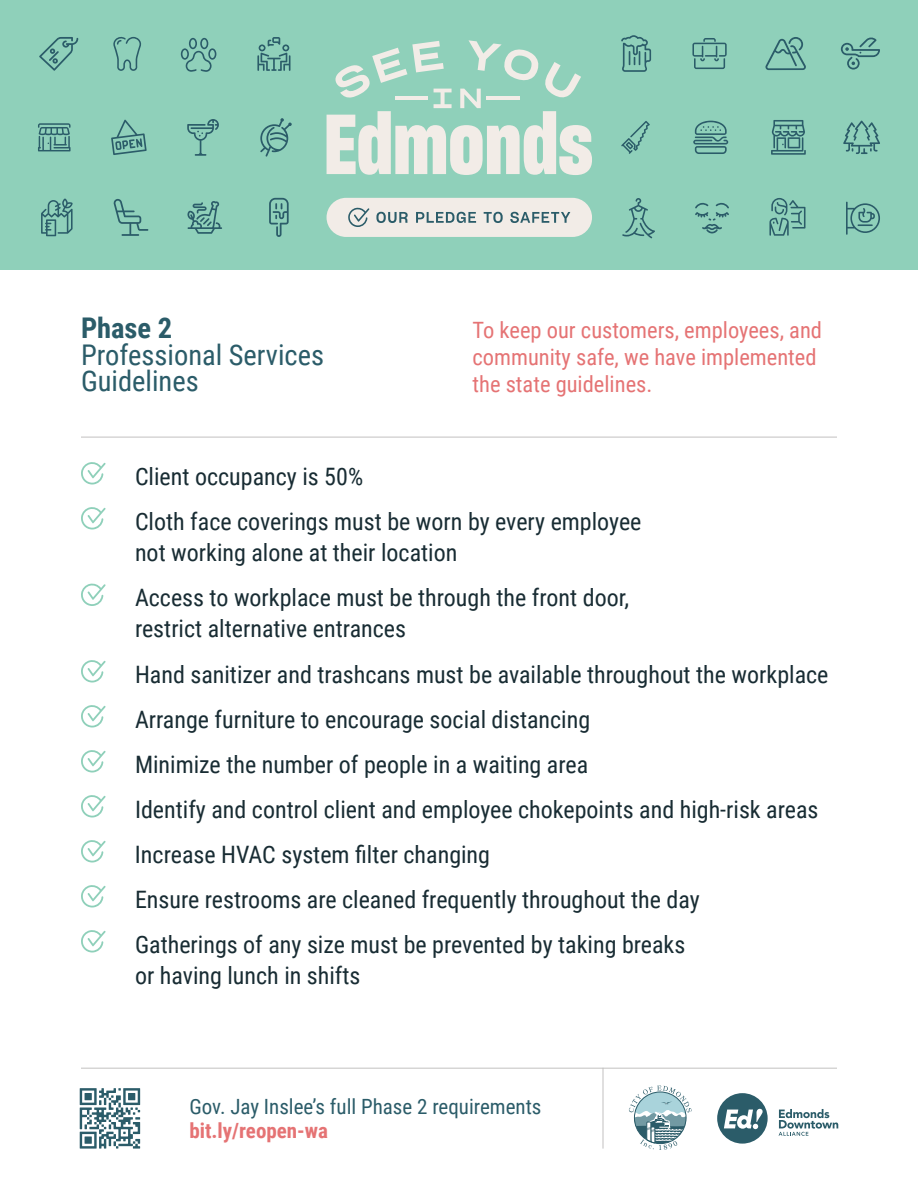
<style>
.page{position:relative;width:918px;height:1188px;background:#fff}
.page>*{position:absolute;margin:0;border:0;box-sizing:border-box;transform-origin:0 0}
.t1{font:28.5px/27px "Roboto Condensed";color:#2b5c69}
.t2{font:700 28.5px "Roboto Condensed";color:#2b5c69}
.t3{font:24px/45px "Roboto Condensed";color:#182c33}
.t4{font:22.5px/27px "Roboto Condensed";color:#e57374}
.t5{font:21px "Roboto Condensed";color:#2b5c69}
.t6{font:700 21px "Roboto Condensed";color:#e57374}
</style>
<div class="page">
<div style="left:0;top:0;width:918px;height:270px;background:#8fd0ba"></div>
<hr style="left:81px;top:437px;width:756px;height:1px;background:#c2c1c0">
<hr style="left:81px;top:1068px;width:756px;height:1px;background:#c2c1c0">
<svg style="left:80px;top:1088px;width:60px;height:61px"></svg>
<hr style="left:603px;top:1068px;width:1px;height:81px;background:#c2c1c0">
<svg style="left:779px;top:1109px;width:59px;height:27px"></svg>
<svg style="left:717px;top:1093px;width:51px;height:51px"></svg>
<svg style="left:693px;top:121px;width:35px;height:33px"></svg>
<svg style="left:771px;top:120px;width:35px;height:35px"></svg>
<svg style="left:843px;top:121px;width:37px;height:33px"></svg>
<svg style="left:621px;top:121px;width:29px;height:33px"></svg>
<svg style="left:622px;top:198px;width:33px;height:40px"></svg>
<svg style="left:695px;top:203px;width:34px;height:30px"></svg>
<svg style="left:846px;top:202px;width:34px;height:33px"></svg>
<svg style="left:769px;top:198px;width:36px;height:38px"></svg>
<svg style="left:765px;top:37px;width:41px;height:33px"></svg>
<svg style="left:621px;top:35px;width:30px;height:37px"></svg>
<svg style="left:692px;top:38px;width:35px;height:31px"></svg>
<svg style="left:841px;top:37px;width:39px;height:33px"></svg>
<svg style="left:111px;top:120px;width:36px;height:35px"></svg>
<svg style="left:187px;top:119px;width:32px;height:37px"></svg>
<svg style="left:260px;top:118px;width:32px;height:39px"></svg>
<svg style="left:38px;top:123px;width:33px;height:28px"></svg>
<svg style="left:187px;top:201px;width:35px;height:33px"></svg>
<svg style="left:41px;top:198px;width:32px;height:38px"></svg>
<svg style="left:113px;top:199px;width:35px;height:37px"></svg>
<svg style="left:269px;top:198px;width:20px;height:39px"></svg>
<svg style="left:181px;top:38px;width:35px;height:34px"></svg>
<svg style="left:113px;top:36px;width:28px;height:35px"></svg>
<svg style="left:257px;top:37px;width:33px;height:34px"></svg>
<svg style="left:39px;top:37px;width:39px;height:34px"></svg>
<div style="left:327px;top:198px;width:265px;height:39px;background:#f2ece7;border-radius:20px"></div>
<svg style="left:327px;top:40px;width:265px;height:135px"></svg>
<svg style="left:348px;top:207px;width:21px;height:20px"></svg>
<svg style="left:376px;top:212px;width:32px;height:11px"></svg>
<svg style="left:416px;top:212px;width:60px;height:11px"></svg>
<svg style="left:484px;top:212px;width:19px;height:11px"></svg>
<svg style="left:510px;top:212px;width:60px;height:11px"></svg>
<svg style="left:629px;top:1086px;width:63px;height:64px"></svg>
<svg style="left:81px;top:462px;width:25px;height:23px"></svg>
<svg style="left:81px;top:507px;width:25px;height:23px"></svg>
<svg style="left:81px;top:583px;width:25px;height:23px"></svg>
<svg style="left:81px;top:660px;width:25px;height:23px"></svg>
<svg style="left:81px;top:705px;width:25px;height:23px"></svg>
<svg style="left:81px;top:750px;width:25px;height:23px"></svg>
<svg style="left:81px;top:795px;width:25px;height:23px"></svg>
<svg style="left:81px;top:840px;width:25px;height:23px"></svg>
<svg style="left:81px;top:885px;width:25px;height:23px"></svg>
<svg style="left:81px;top:930px;width:25px;height:23px"></svg>
<p class="t2" style="left:81px;top:307px;width:93px">Phase 2</p>
<p class="t1" style="left:81px;top:340px;width:245px">Professional Services<br>Guidelines</p>
<p class="t4" style="left:472px;top:315px;width:351px">To keep our customers, employees, and community safe, we have implemented the state guidelines.</p>
<p class="t3" style="left:135px;top:453px;width:508px">Client occupancy is 50%<br>Cloth face coverings must be worn by every employee</p>
<p class="t3" style="left:135px;top:529px;width:496px">not working alone at their location<br>Access to workplace must be through the front door,</p>
<p class="t3" style="left:135px;top:606px;width:695px">restrict alternative entrances<br>Hand sanitizer and trashcans must be available throughout the workplace Arrange furniture to encourage social distancing<br>Minimize the number of people in a waiting area<br>Identify and control client and employee chokepoints and high-risk areas Increase HVAC system filter changing<br>Ensure restrooms are cleaned frequently throughout the day<br>Gatherings of any size must be prevented by taking breaks</p>
<p class="t3" style="left:135px;top:952px;width:227px">or having lunch in shifts</p>
<p class="t5" style="left:189px;top:1092px;width:354px">Gov. Jay Inslee’s full Phase 2 requirements</p>
<p class="t6" style="left:189px;top:1116px;width:140px">bit.ly/reopen-wa</p>
</div>
